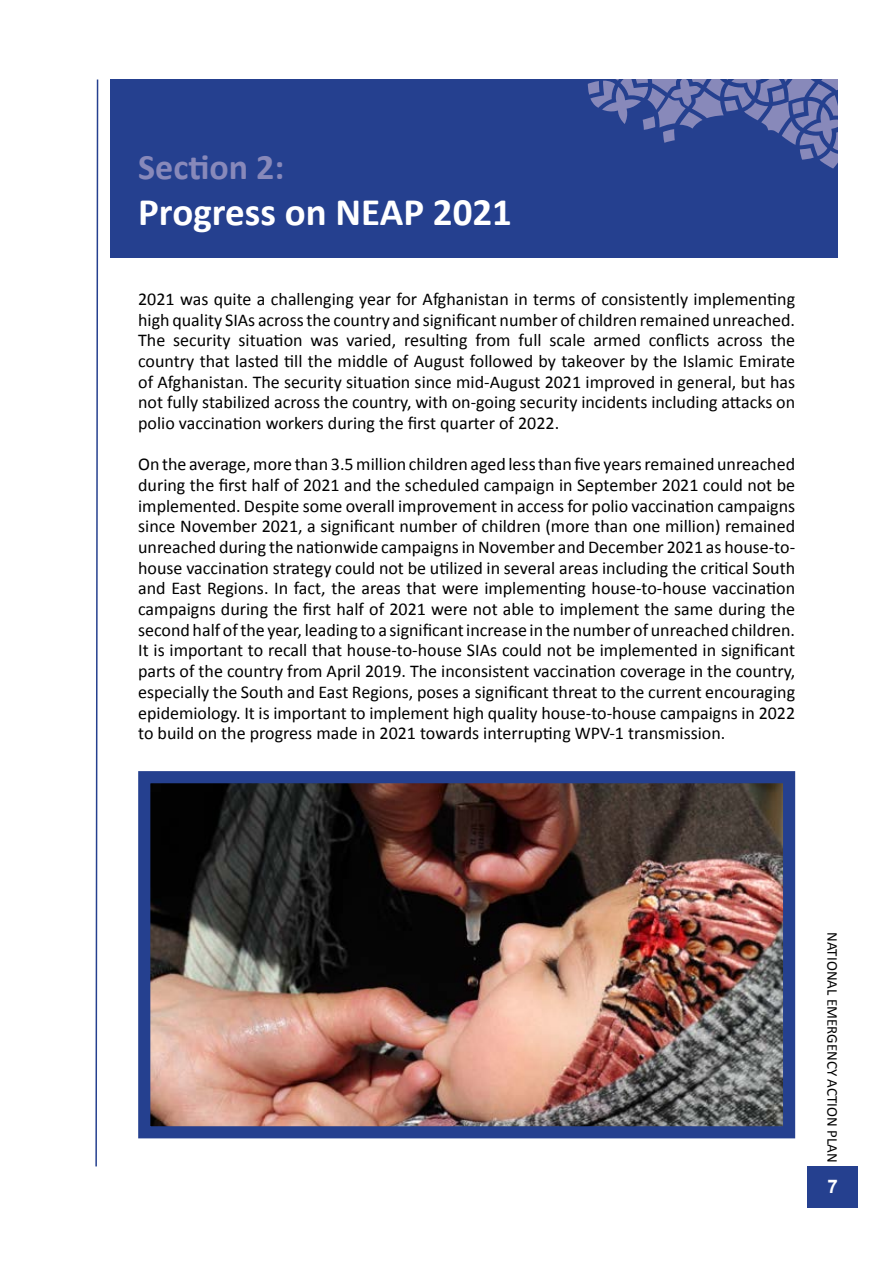
<style>
.page{position:relative;width:893px;height:1263px;background:#fff}
.page>*{position:absolute;margin:0;border:0;box-sizing:border-box;transform-origin:0 0}
.t1{font:700 39px "Calibri";color:#fff}
.t2{font:700 36px "Calibri";color:#8889ba}
.t3{font:700 18.75px "Arial";color:#fff}
.t4{font:18px/20.7px "Calibri";color:#000;text-align:justify}
.t5{font:15px "Calibri";color:#000}
</style>
<div class="page">
<div style="left:807px;top:1166px;width:51px;height:42px;background:#25408f"></div>
<div style="left:110px;top:80px;width:728px;height:178px;background:#25408f"></div>
<svg style="left:95px;top:79px;width:4px;height:1088px"></svg>
<svg style="left:588px;top:80px;width:250px;height:89px"></svg>
<img style="left:151px;top:784px;width:631px;height:341px">
<div style="left:138px;top:771px;width:657px;height:367px;border:12px solid #25408f"></div>
<h2 class="t2" style="left:138px;top:141px;width:148px">Section 2:</h2>
<h1 class="t1" style="left:138px;top:185px;width:375px">Progress on NEAP 2021</h1>
<p class="t4" style="left:138px;top:288px;width:658px">2021 was quite a challenging year for Afghanistan in terms of consistently implementing high quality SIAs across the country and significant number of children remained unreached.<br>The security situation was varied, resulting from full scale armed conflicts across the country that lasted till the middle of August followed by takeover by the Islamic Emirate of Afghanistan. The security situation since mid-August 2021 improved in general, but has not fully stabilized across the country, with on-going security incidents including attacks on polio vaccination workers during the first quarter of 2022.</p>
<p class="t4" style="left:138px;top:454px;width:658px">On the average, more than 3.5 million children aged less than five years remained unreached during the first half of 2021 and the scheduled campaign in September 2021 could not be implemented. Despite some overall improvement in access for polio vaccination campaigns since November 2021, a significant number of children (more than one million) remained unreached during the nationwide campaigns in November and December 2021 as house-to&shy;house vaccination strategy could not be utilized in several areas including the critical South and East Regions. In fact, the areas that were implementing house-to-house vaccination campaigns during the first half of 2021 were not able to implement the same during the second half of the year, leading to a significant increase in the number of unreached children.<br>It is important to recall that house-to-house SIAs could not be implemented in significant parts of the country from April 2019. The inconsistent vaccination coverage in the country, especially the South and East Regions, poses a significant threat to the current encouraging epidemiology. It is important to implement high quality house-to-house campaigns in 2022 to build on the progress made in 2021 towards interrupting WPV-1 transmission.</p>
<p class="t5" style="left:842px;top:932px;width:232px;rotate:90deg">NATIONAL EMERGENCY ACTION PLAN</p>
<p class="t3" style="left:827px;top:1174px;width:12px">7</p>
</div>
